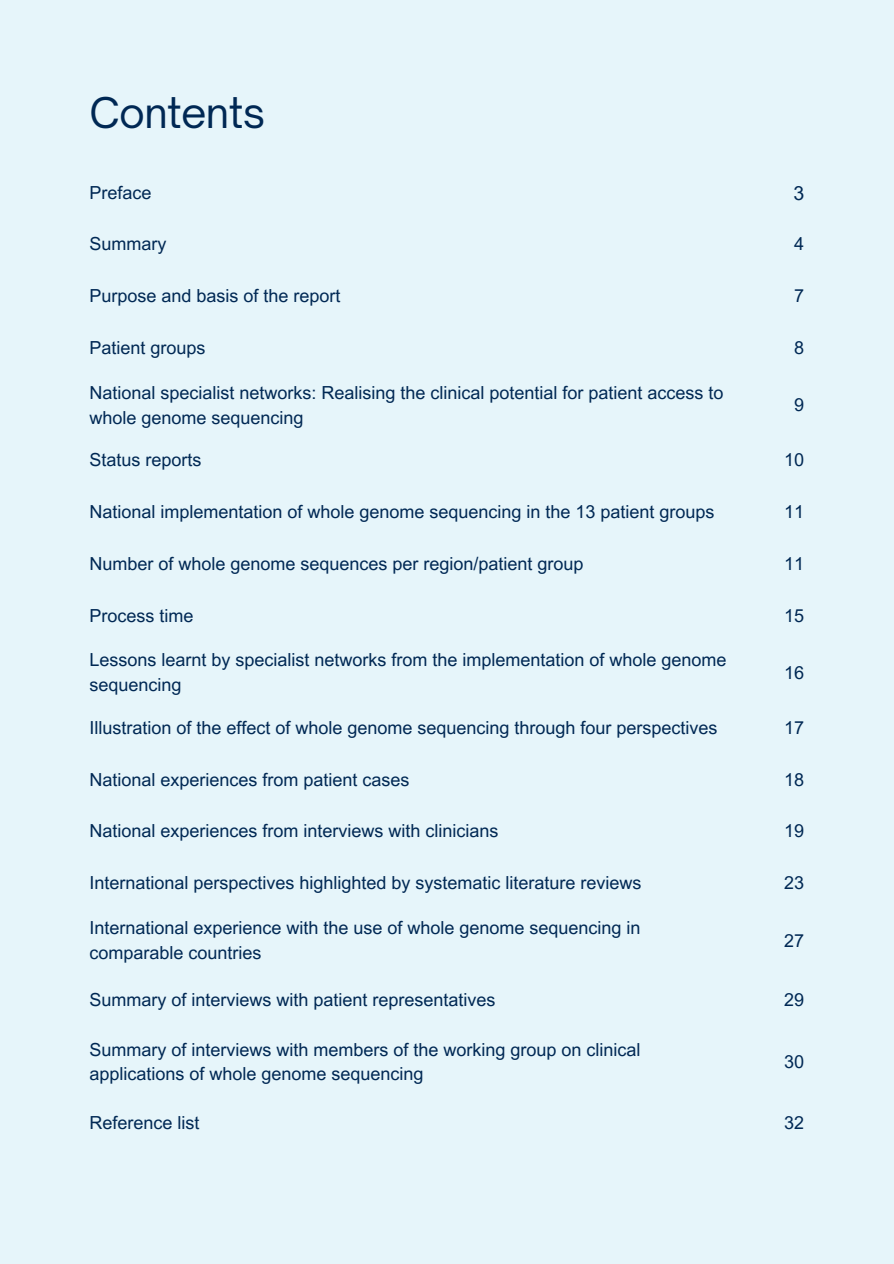
<style>
.page{position:relative;width:894px;height:1264px;background:#fff}
.page>*{position:absolute;margin:0;border:0;box-sizing:border-box;transform-origin:0 0}
.t1{font:40.5px "Open Sauce One";letter-spacing:-.015em;color:#002854}
.t2{font:19.5px "Arial MT Pro";color:#002854}
.t3{font:18px/24.8px "Arial MT Pro";color:#002854}
</style>
<div class="page">
<div style="left:0;top:0;width:893px;height:1263px;background:#e6f5fa"></div>
<p class="t1" style="left:89px;top:87px;width:177px">Contents</p>
<h1 class="t3" style="left:89px;top:182px;width:64px">Preface</h1>
<p class="t2" style="left:793px;top:186px;width:12px">3</p>
<p class="t3" style="left:89px;top:234px;width:78px">Summary</p>
<p class="t3" style="left:794px;top:234px;width:12px">4</p>
<p class="t3" style="left:89px;top:286px;width:252px">Purpose and basis of the report</p>
<p class="t3" style="left:794px;top:286px;width:12px">7</p>
<p class="t3" style="left:89px;top:337px;width:117px">Patient groups</p>
<p class="t3" style="left:794px;top:337px;width:12px">8</p>
<p class="t3" style="left:89px;top:382px;width:635px">National specialist networks: Realising the clinical potential for patient access to whole genome sequencing</p>
<p class="t3" style="left:794px;top:395px;width:12px">9</p>
<p class="t3" style="left:89px;top:450px;width:113px">Status reports</p>
<p class="t3" style="left:784px;top:450px;width:21px">10</p>
<p class="t3" style="left:89px;top:501px;width:626px">National implementation of whole genome sequencing in the 13 patient groups</p>
<p class="t3" style="left:784px;top:501px;width:21px">11</p>
<p class="t3" style="left:89px;top:553px;width:495px">Number of whole genome sequences per region/patient group</p>
<p class="t3" style="left:784px;top:553px;width:21px">11</p>
<p class="t3" style="left:89px;top:605px;width:105px">Process time</p>
<p class="t3" style="left:784px;top:605px;width:21px">15</p>
<p class="t3" style="left:89px;top:650px;width:638px">Lessons learnt by specialist networks from the implementation of whole genome sequencing</p>
<p class="t3" style="left:784px;top:662px;width:21px">16</p>
<p class="t3" style="left:89px;top:717px;width:629px">Illustration of the effect of whole genome sequencing through four perspectives</p>
<p class="t3" style="left:784px;top:717px;width:21px">17</p>
<p class="t3" style="left:89px;top:769px;width:321px">National experiences from patient cases</p>
<p class="t3" style="left:784px;top:769px;width:21px">18</p>
<p class="t3" style="left:89px;top:821px;width:410px">National experiences from interviews with clinicians</p>
<p class="t3" style="left:784px;top:821px;width:21px">19</p>
<p class="t3" style="left:89px;top:872px;width:553px">International perspectives highlighted by systematic literature reviews</p>
<p class="t3" style="left:784px;top:872px;width:21px">23</p>
<p class="t3" style="left:89px;top:917px;width:552px">International experience with the use of whole genome sequencing in comparable countries</p>
<p class="t3" style="left:784px;top:930px;width:21px">27</p>
<p class="t3" style="left:89px;top:989px;width:407px">Summary of interviews with patient representatives</p>
<p class="t3" style="left:784px;top:989px;width:21px">29</p>
<p class="t3" style="left:89px;top:1039px;width:552px">Summary of interviews with members of the working group on clinical applications of whole genome sequencing</p>
<p class="t3" style="left:784px;top:1051px;width:21px">30</p>
<p class="t3" style="left:89px;top:1112px;width:111px">Reference list</p>
<p class="t3" style="left:784px;top:1112px;width:21px">32</p>
</div>
